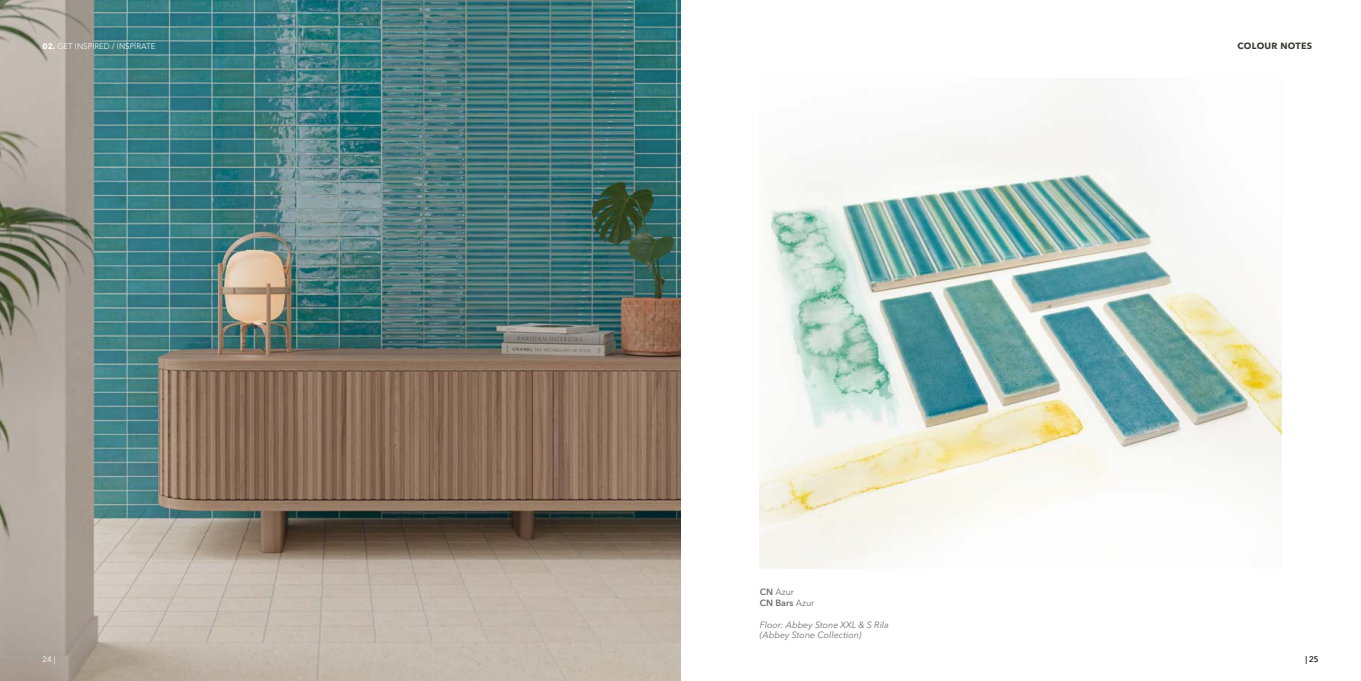
<style>
.page{position:relative;width:1361px;height:681px;background:#fff}
.page>*{position:absolute;margin:0;border:0;box-sizing:border-box;transform-origin:0 0}
.t1{font:italic 9px "Avenir Next LT Pro";color:#706f6f}
.t2{font:700 9px "Avenir Next LT Pro";letter-spacing:.035em;color:#3c3c3b}
.t3{font:600 9px "Avenir Next LT Pro";color:#706f6f}
.t4{font:9px "Avenir Next LT Pro";color:#706f6f}
.t5{font:300 8px "Avenir LT Std";color:#fff}
.t6{font:8px "Avenir Next LT Pro";color:#fff}
.t7{font:8px "Avenir Next LT Pro";color:#3a3938}
.s1{font-family:"Avenir Next LT Pro";font-weight:700}
.s2{font-weight:600}
.s3{font-weight:400}
</style>
<div class="page">
<img style="left:0;top:0;width:680px;height:680px">
<img style="left:760px;top:78px;width:521px;height:490px">
<p class="t5" style="left:43px;top:41px;width:114px"><span class="s1">02.</span> GET INSPIRED / INSPÍRATE</p>
<p class="t2" style="left:1237px;top:41px;width:76px">COLOUR NOTES</p>
<p class="t4" style="left:760px;top:586px;width:36px"><span class="s2">CN</span> Azur</p>
<p class="t3" style="left:760px;top:597px;width:56px">CN Bars <span class="s3">Azur</span></p>
<p class="t1" style="left:760px;top:618px;width:131px">Floor: Abbey Stone XXL &amp; S Rila</p>
<p class="t1" style="left:760px;top:629px;width:103px">(Abbey Stone Collection)</p>
<p class="t6" style="left:43px;top:654px;width:15px">24 |</p>
<p class="t7" style="left:1305px;top:654px;width:15px">| 25</p>
</div>
